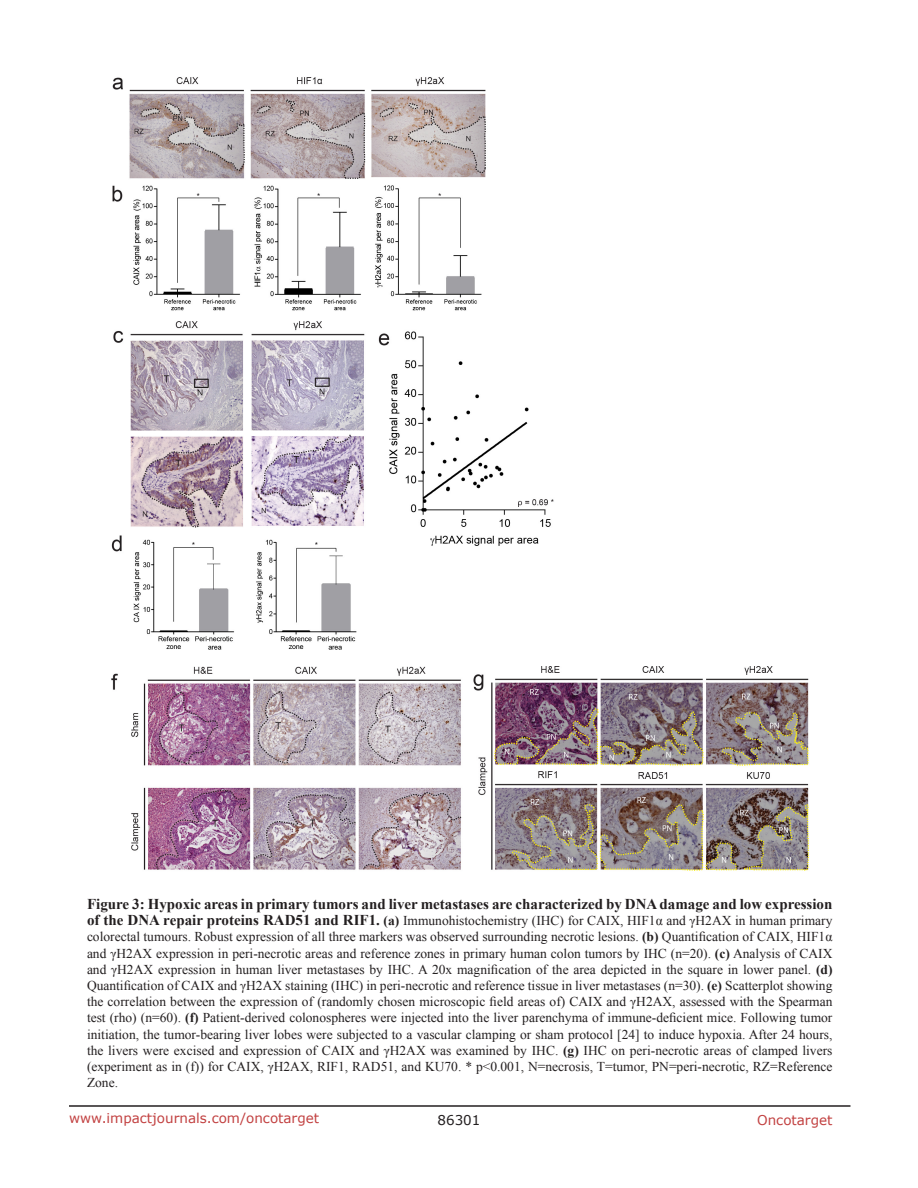
<style>
.page{position:relative;width:918px;height:1188px;background:#fff}
.page>*{position:absolute;margin:0;border:0;box-sizing:border-box;transform-origin:0 0}
.figuretext{font:700 15px "Times New Roman";color:#231f20}
.figuretext-2{font:13.5px/16.2px "Times New Roman";color:#231f20;text-align:justify}
.t1{font:13.5px "Verdana";color:#c24141}
.t2{font:13.5px "Verdana";color:#231f20}
.s1{font-weight:700;font-size:15px}
.s2{font-weight:700}
</style>
<div class="page">
<hr style="left:69px;top:1105px;width:781px;height:2px;background:#231f20">
<img style="left:111px;top:77px;width:698px;height:794px">
<p class="figuretext" style="left:87px;top:894px;width:747px">Figure 3: Hypoxic areas in primary tumors and liver metastases are characterized by DNA damage and low expression</p>
<p class="figuretext-2" style="left:87px;top:912px;width:747px"><span class="s1">of the DNA repair proteins RAD51 and RIF1.</span> <span class="s2">(a)</span> Immunohistochemistry (IHC) for CAIX, HIF1α and γH2AX in human primary colorectal tumours. Robust expression of all three markers was observed surrounding necrotic lesions. <span class="s2">(b)</span> Quantification of CAIX, HIF1α and γH2AX expression in peri-necrotic areas and reference zones in primary human colon tumors by IHC (n=20). <span class="s2">(c)</span> Analysis of CAIX and γH2AX expression in human liver metastases by IHC. A 20x magnification of the area depicted in the square in lower panel. <span class="s2">(d)<br></span>Quantification of CAIX and γH2AX staining (IHC) in peri-necrotic and reference tissue in liver metastases (n=30). <span class="s2">(e)</span> Scatterplot showing the correlation between the expression of (randomly chosen microscopic field areas of) CAIX and γH2AX, assessed with the Spearman test (rho) (n=60). <span class="s2">(f)</span> Patient-derived colonospheres were injected into the liver parenchyma of immune-deficient mice. Following tumor initiation, the tumor-bearing liver lobes were subjected to a vascular clamping or sham protocol [24] to induce hypoxia. After 24 hours, the livers were excised and expression of CAIX and γH2AX was examined by IHC. <span class="s2">(g)</span> IHC on peri-necrotic areas of clamped livers (experiment as in (f)) for CAIX, γH2AX, RIF1, RAD51, and KU70. * p&lt;0.001, N=necrosis, T=tumor, PN=peri-necrotic, RZ=Reference Zone.</p>
<p class="t1" style="left:69px;top:1109px;width:252px">www.impactjournals.com/oncotarget</p>
<p class="t2" style="left:438px;top:1111px;width:44px">86301</p>
<p class="t1" style="left:757px;top:1111px;width:77px">Oncotarget</p>
</div>
